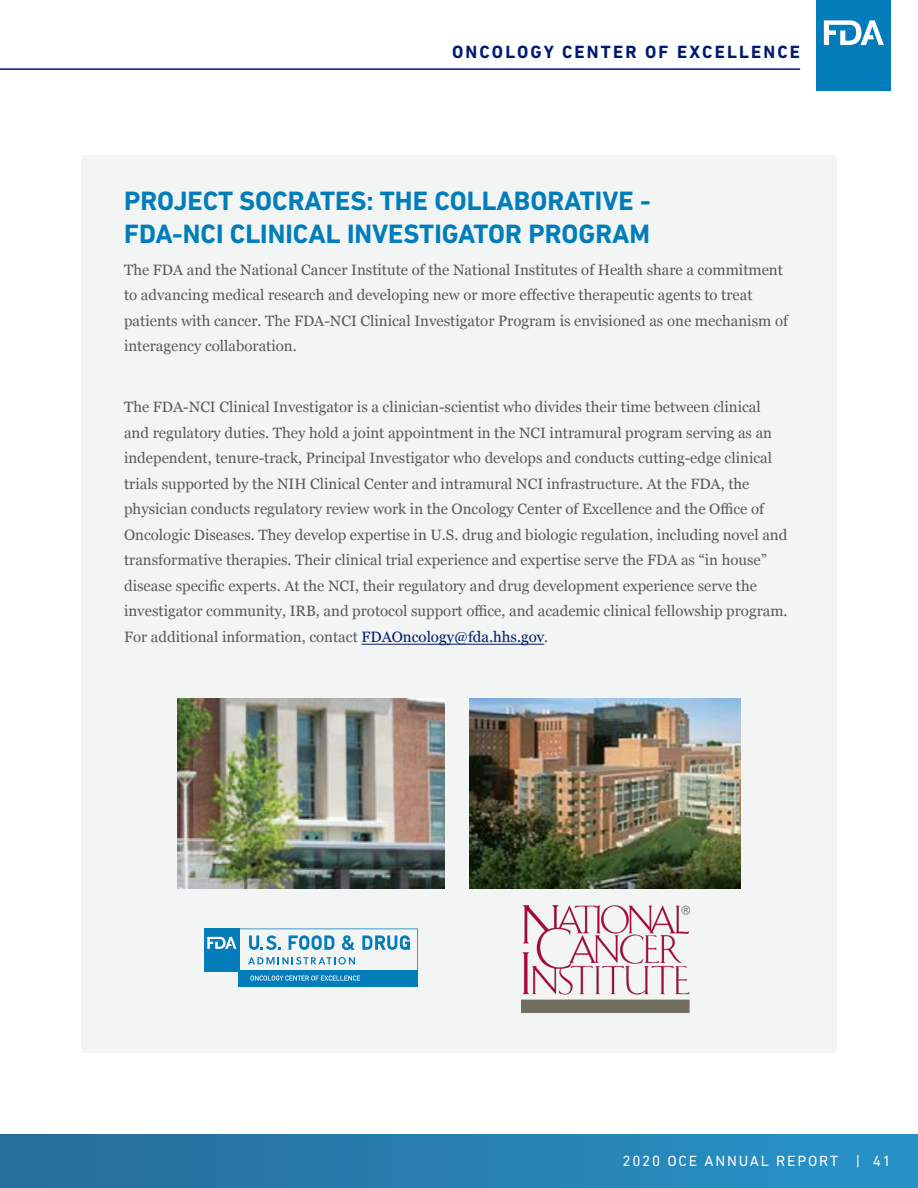
<style>
.page{position:relative;width:918px;height:1188px;background:#fff}
.page>*{position:absolute;margin:0;border:0;box-sizing:border-box;transform-origin:0 0}
.t1{font:700 27px/32.4px "DIN Next LT Pro";color:#007dbb}
.t2{font:700 18px "DIN Next LT Pro";letter-spacing:.12em;color:#001a71}
.Body_Paragraph{font:15px/25.5px "Georgia";color:#58595b}
.t3{font:15px "DIN Next LT Pro";letter-spacing:.12em;color:#fff}
.s1{color:#001a71}
</style>
<div class="page">
<div style="left:816px;top:0;width:75px;height:91px;background:#007dbb"></div>
<svg style="left:824px;top:20px;width:60px;height:25px"></svg>
<hr style="left:0;top:68px;width:800px;height:2px;background:#001a71">
<div style="left:0;top:1134px;width:918px;height:54px;background:linear-gradient(to right,#276c9a,#2793c7)"></div>
<div style="left:81px;top:155px;width:756px;height:898px;background:#f3f4f4"></div>
<hr style="left:361px;top:644px;width:183px;height:1px;background:#001a71">
<img style="left:178px;top:699px;width:266px;height:189px">
<div style="left:204px;top:929px;width:36px;height:43px;background:#037cba"></div>
<div style="left:239px;top:970px;width:179px;height:16px;background:#037cba"></div>
<svg style="left:207px;top:929px;width:211px;height:52px"></svg>
<img style="left:470px;top:699px;width:270px;height:189px">
<img style="left:521px;top:905px;width:168px;height:107px">
<p class="t2" style="left:452px;top:41px;width:350px">ONCOLOGY CENTER OF EXCELLENCE</p>
<h2 class="t1" style="left:124px;top:185px;width:528px">PROJECT SOCRATES: THE COLLABORATIVE -<br>FDA-NCI CLINICAL INVESTIGATOR PROGRAM</h2>
<p class="Body_Paragraph" style="left:124px;top:256px;width:665px">The FDA and the National Cancer Institute of the National Institutes of Health share a commitment to advancing medical research and developing new or more effective therapeutic agents to treat patients with cancer. The FDA-NCI Clinical Investigator Program is envisioned as one mechanism of interagency collaboration.</p>
<p class="Body_Paragraph" style="left:124px;top:394px;width:665px">The FDA-NCI Clinical Investigator is a clinician-scientist who divides their time between clinical and regulatory duties. They hold a joint appointment in the NCI intramural program serving as an independent, tenure-track, Principal Investigator who develops and conducts cutting-edge clinical trials supported by the NIH Clinical Center and intramural NCI infrastructure. At the FDA, the physician conducts regulatory review work in the Oncology Center of Excellence and the Office of Oncologic Diseases. They develop expertise in U.S. drug and biologic regulation, including novel and transformative therapies. Their clinical trial experience and expertise serve the FDA as “in house” disease specific experts. At the NCI, their regulatory and drug development experience serve the investigator community, IRB, and protocol support office, and academic clinical fellowship program.<br>For additional information, contact <span class="s1">FDAOncology@fda.hhs.gov</span>.</p>
<p class="t3" style="left:622px;top:1152px;width:270px">2020 OCE ANNUAL REPORT | 41</p>
</div>
